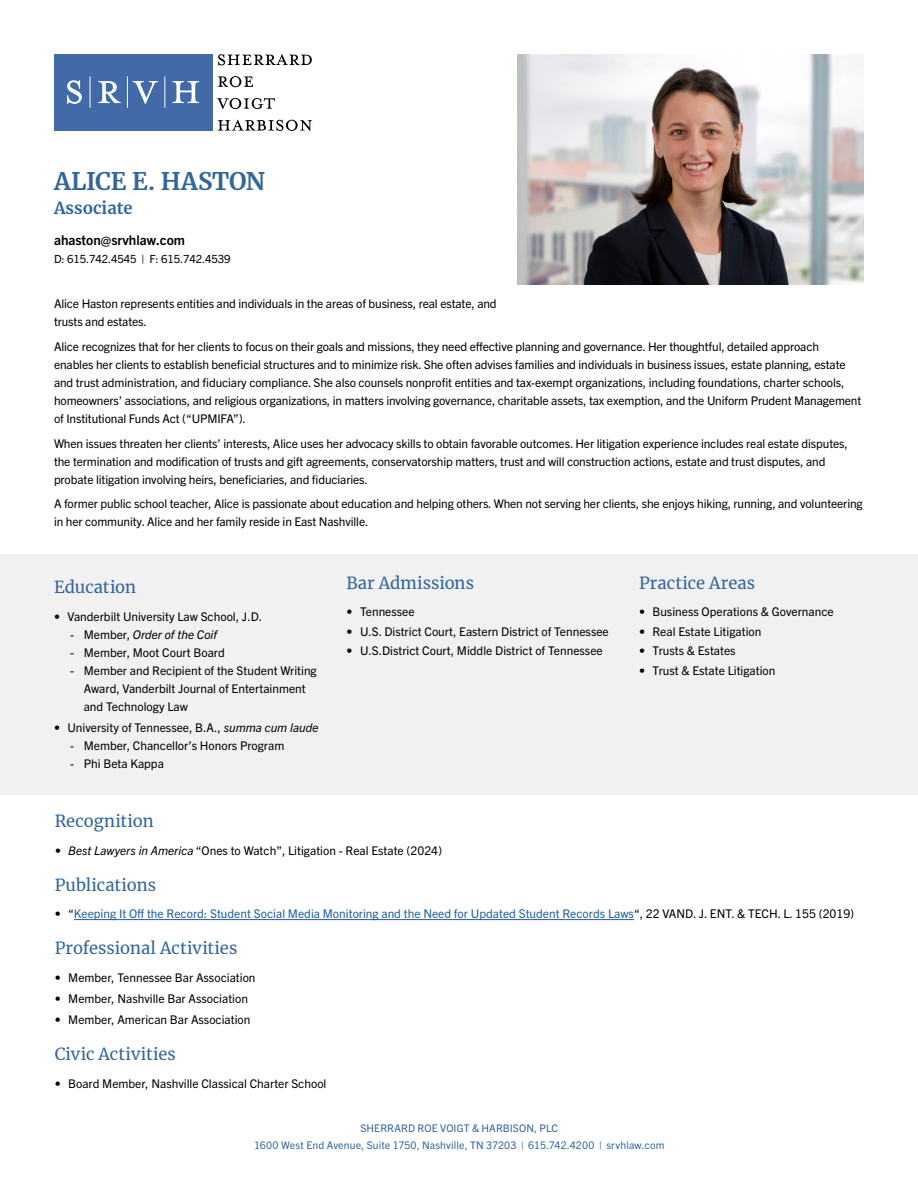
<style>
.page{position:relative;width:918px;height:1188px;background:#fff}
.page>*{position:absolute;margin:0;border:0;box-sizing:border-box;transform-origin:0 0}
.t1{font:700 24px "Merriweather";letter-spacing:-.01em;color:#369}
.t2{font:16.5px "Merriweather";color:#369}
.t3{font:700 16.5px "Merriweather";color:#369}
.t4{font:700 13.5px "Trade Gothic Next LT Pro";color:#000}
.t5{font:12px/18px "Trade Gothic Next LT Pro";letter-spacing:-.01em;color:#000}
.t6{font:12px "Trade Gothic Next LT Pro";color:#215e9e}
.t7{font:italic 12px "Trade Gothic Next LT Pro";color:#000}
.t8{font:11.25px "Trade Gothic Next LT Pro";letter-spacing:-.01em;color:#000}
.t9{font:10.5px/17.2px "Trade Gothic Next LT Pro";letter-spacing:.01em;color:#369;text-align:center}
.s1{font-style:normal}
.s2{font-style:italic}
.s3{color:#000}
</style>
<div class="page">
<svg style="left:218px;top:54px;width:94px;height:11px"></svg>
<svg style="left:218px;top:76px;width:35px;height:11px"></svg>
<svg style="left:217px;top:98px;width:58px;height:11px"></svg>
<svg style="left:218px;top:120px;width:94px;height:11px"></svg>
<div style="left:54px;top:54px;width:158px;height:77px;background:#426aa9"></div>
<svg style="left:67px;top:80px;width:15px;height:24px"></svg>
<svg style="left:98px;top:81px;width:23px;height:22px"></svg>
<svg style="left:133px;top:81px;width:25px;height:23px"></svg>
<svg style="left:172px;top:81px;width:27px;height:22px"></svg>
<hr style="left:165px;top:76px;width:1px;height:32px;background:#fff">
<hr style="left:127px;top:76px;width:1px;height:32px;background:#fff">
<hr style="left:90px;top:76px;width:1px;height:32px;background:#fff">
<img style="left:518px;top:54px;width:345px;height:230px">
<div style="left:0;top:555px;width:918px;height:240px;background:#f1f1f2"></div>
<hr style="left:74px;top:919px;width:560px;height:1px;background:#215e9e">
<h1 class="t1" style="left:54px;top:164px;width:213px">ALICE E. HASTON</h1>
<h2 class="t3" style="left:54px;top:196px;width:80px">Associate</h2>
<p class="t4" style="left:54px;top:231px;width:133px">ahaston@srvhlaw.com</p>
<p class="t8" style="left:54px;top:251px;width:178px">D: 615.742.4545 | F: 615.742.4539</p>
<p class="t5" style="left:54px;top:294px;width:444px">Alice Haston represents entities and individuals in the areas of business, real estate, and trusts and estates.</p>
<p class="t5" style="left:54px;top:337px;width:809px">Alice recognizes that for her clients to focus on their goals and missions, they need effective planning and governance. Her thoughtful, detailed approach enables her clients to establish beneficial structures and to minimize risk. She often advises families and individuals in business issues, estate planning, estate and trust administration, and fiduciary compliance. She also counsels nonprofit entities and tax-exempt organizations, including foundations, charter schools, homeowners’ associations, and religious organizations, in matters involving governance, charitable assets, tax exemption, and the Uniform Prudent Management of Institutional Funds Act (“UPMIFA”).</p>
<p class="t5" style="left:54px;top:433px;width:795px">When issues threaten her clients’ interests, Alice uses her advocacy skills to obtain favorable outcomes. Her litigation experience includes real estate disputes, the termination and modification of trusts and gift agreements, conservatorship matters, trust and will construction actions, estate and trust disputes, and probate litigation involving heirs, beneficiaries, and fiduciaries.</p>
<p class="t5" style="left:54px;top:494px;width:810px">A former public school teacher, Alice is passionate about education and helping others. When not serving her clients, she enjoys hiking, running, and volunteering in her community. Alice and her family reside in East Nashville.</p>
<h2 class="t2" style="left:54px;top:576px;width:84px">Education</h2>
<p class="t5" style="left:54px;top:607px;width:210px">• Vanderbilt University Law School, J.D.</p>
<p class="t7" style="left:70px;top:626px;width:148px"><span class="s1">- Member,</span> Order of the Coif</p>
<p class="t5" style="left:70px;top:643px;width:156px">- Member, Moot Court Board</p>
<p class="t5" style="left:84px;top:661px;width:235px;text-indent:-14px">- Member and Recipient of the Student Writing<br>Award, Vanderbilt Journal of Entertainment and Technology Law</p>
<p class="t5" style="left:54px;top:718px;width:266px">• University of Tennessee, B.A., <span class="s2">summa cum laude</span></p>
<p class="t5" style="left:70px;top:736px;width:216px">- Member, Chancellor’s Honors Program</p>
<p class="t5" style="left:70px;top:754px;width:95px">- Phi Beta Kappa</p>
<h2 class="t2" style="left:346px;top:571px;width:129px">Bar Admissions</h2>
<p class="t5" style="left:346px;top:602px;width:70px">• Tennessee</p>
<p class="t5" style="left:346px;top:622px;width:264px">• U.S. District Court, Eastern District of Tennessee</p>
<p class="t5" style="left:346px;top:641px;width:258px">• U.S.District Court, Middle District of Tennessee</p>
<h2 class="t2" style="left:639px;top:571px;width:118px">Practice Areas</h2>
<p class="t5" style="left:639px;top:602px;width:196px">• Business Operations &amp; Governance</p>
<p class="t5" style="left:639px;top:622px;width:124px">• Real Estate Litigation</p>
<p class="t5" style="left:639px;top:641px;width:98px">• Trusts &amp; Estates</p>
<p class="t5" style="left:639px;top:661px;width:138px">• Trust &amp; Estate Litigation</p>
<h2 class="t2" style="left:55px;top:809px;width:101px">Recognition</h2>
<p class="t5" style="left:55px;top:840px;width:389px"><span class="s2">• Best Lawyers in America</span> “Ones to Watch”, Litigation - Real Estate (2024)</p>
<h2 class="t2" style="left:55px;top:873px;width:103px">Publications</h2>
<p class="t6" style="left:55px;top:906px;width:801px"><span class="s3">• “</span>Keeping It Off the Record: Student Social Media Monitoring and the Need for Updated Student Records Laws<span class="s3">“, 22 VAND. J. ENT. &amp; TECH. L. 155 (2019)</span></p>
<h2 class="t2" style="left:55px;top:937px;width:184px">Professional Activities</h2>
<p class="t5" style="left:55px;top:968px;width:202px">• Member, Tennessee Bar Association</p>
<p class="t5" style="left:55px;top:989px;width:195px">• Member, Nashville Bar Association</p>
<p class="t5" style="left:55px;top:1010px;width:197px">• Member, American Bar Association</p>
<h2 class="t2" style="left:55px;top:1043px;width:123px">Civic Activities</h2>
<p class="t5" style="left:55px;top:1074px;width:273px">• Board Member, Nashville Classical Charter School</p>
<p class="t9" style="left:254px;top:1119px;width:412px">SHERRARD ROE VOIGT &amp; HARBISON, PLC<br>1600 West End Avenue, Suite 1750, Nashville, TN 37203 | 615.742.4200 | srvhlaw.com</p>
</div>
